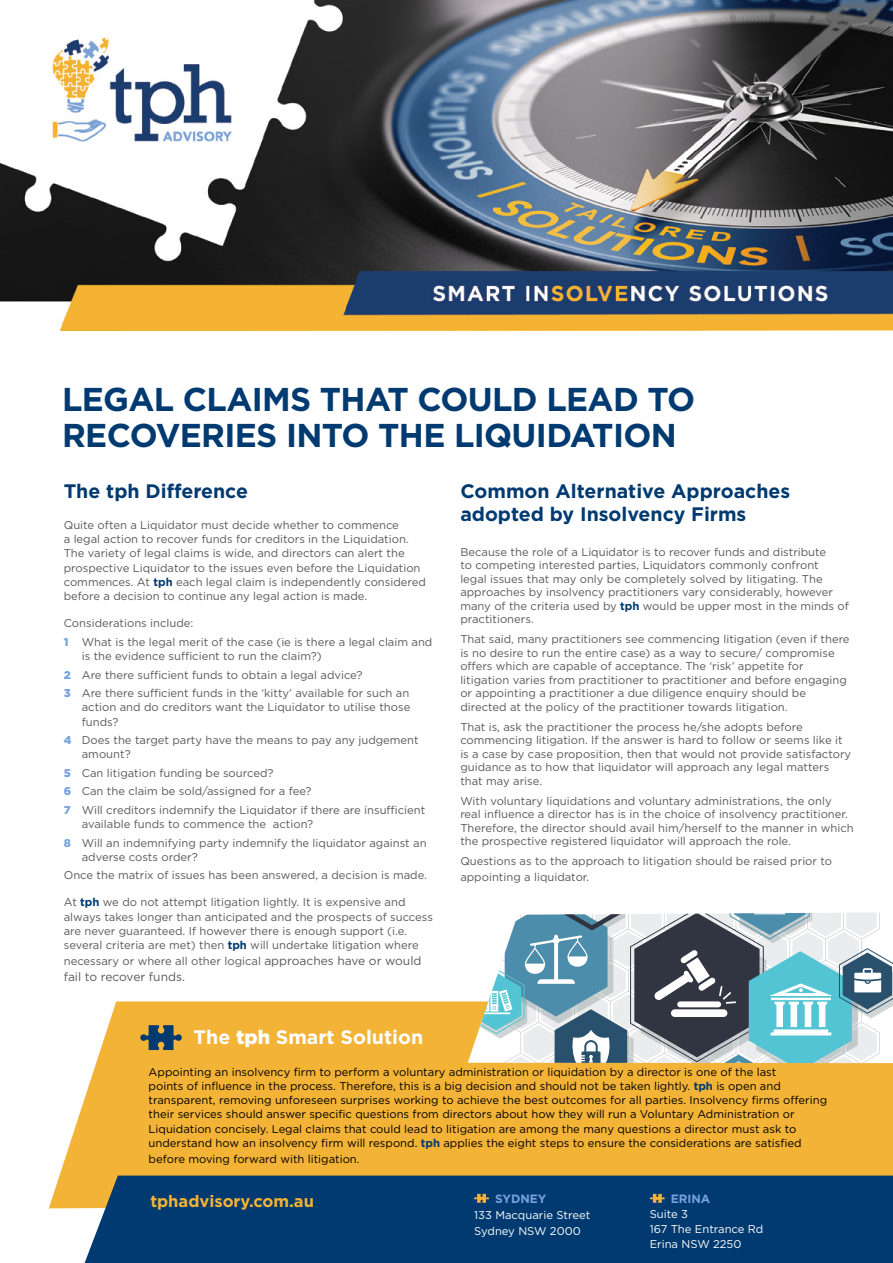
<style>
.page{position:relative;width:893px;height:1263px;background:#fff}
.page>*{position:absolute;margin:0;border:0;box-sizing:border-box;transform-origin:0 0}
.t1{font:700 33px/36px "Gotham";letter-spacing:-.02em;color:#003a70}
.t2{font:700 19.5px/23.4px "Gotham";color:#003a70}
.t3{font:700 19.5px "Gotham";color:#fff}
.t4{font:700 16.5px "Gotham";color:#f3b336}
.t5{font:12px "Gotham";color:#58595b}
.t6{font:700 12px "Gotham";color:#77a2dc}
.t7{font:11.25px/13.5px "Gotham";color:#58595b}
.t8{font:11.25px/14.2px "Gotham";color:#000}
.t9{font:11.25px/15px "Gotham";color:#fff}
.s1{font-weight:700;color:#003a70}
.s2{font-weight:900;color:#77a2dc}
.s3{color:#425980}
.s4{font-size:12px}
.s5{font-weight:900}
</style>
<div class="page">
<div style="left:49px;top:1001px;width:844px;height:207px;background:#f3b336"></div>
<div style="left:85px;top:1175px;width:808px;height:88px;background:#003a70"></div>
<svg style="left:140px;top:1025px;width:42px;height:25px"></svg>
<svg style="left:650px;top:1194px;width:15px;height:9px"></svg>
<svg style="left:474px;top:1194px;width:15px;height:9px"></svg>
<svg style="left:468px;top:1001px;width:12px;height:62px"></svg>
<svg style="left:480px;top:912px;width:413px;height:151px"></svg>
<img style="left:0;top:0;width:893px;height:330px">
<h1 class="t1" style="left:62px;top:381px;width:635px">LEGAL CLAIMS THAT COULD LEAD TO<br>RECOVERIES INTO THE LIQUIDATION</h1>
<h2 class="t2" style="left:64px;top:479px;width:186px">The tph Difference</h2>
<p class="t7" style="left:64px;top:518px;width:364px;line-height:14.2px">Quite often a Liquidator must decide whether to commence<br>a legal action to recover funds for creditors in the Liquidation.<br>The variety of legal claims is wide, and directors can alert the prospective Liquidator to the issues even before the Liquidation commences. At <span class="s1">tph</span> each legal claim is independently considered before a decision to continue any legal action is made.</p>
<p class="t7" style="left:64px;top:614px;width:370px;line-height:18.5px">Considerations include:<br><span class="s2">1</span> What is the legal merit of the case (ie is there a legal claim and</p>
<p class="t7" style="left:64px;top:646px;width:347px;line-height:18.5px;text-indent:18px">is the evidence sufficient to run the claim?)<br><span class="s2">2</span> Are there sufficient funds to obtain a legal advice?<br><span class="s2">3</span> Are there sufficient funds in the ‘kitty’ available for such an</p>
<p class="t7" style="left:82px;top:700px;width:330px;line-height:14.2px">action and do creditors want the Liquidator to utilise those funds?</p>
<p class="t7" style="left:82px;top:733px;width:338px;line-height:14.2px;text-indent:-18px"><span class="s2">4</span> Does the target party have the means to pay any judgement amount?</p>
<p class="t7" style="left:64px;top:763px;width:363px;line-height:18.5px"><span class="s2">5</span> Can litigation funding be sourced?<br><span class="s2">6</span> Can the claim be sold/assigned for a fee?<br><span class="s2">7</span> Will creditors indemnify the Liquidator if there are insufficient</p>
<p class="t7" style="left:64px;top:815px;width:364px;line-height:18.5px;text-indent:18px">available funds to commence the action?<br><span class="s2">8</span> Will an indemnifying party indemnify the liquidator against an</p>
<p class="t7" style="left:64px;top:847px;width:365px;line-height:18.5px;text-indent:18px">adverse costs order?<br>Once the matrix of issues has been answered, a decision is made<span class="s3">.</span></p>
<p class="t7" style="left:64px;top:895px;width:371px;line-height:14.2px">At <span class="s1">tph</span> we do not attempt litigation lightly. It is expensive and always takes longer than anticipated and the prospects of success are never guaranteed. If however there is enough support (i.e. several criteria are met) then <span class="s1">tph</span> will undertake litigation where</p>
<p class="t7" style="left:64px;top:954px;width:359px">necessary or where all other logical <span class="s4">approaches have or would</span></p>
<p class="t5" style="left:64px;top:969px;width:123px">fail to recover funds.</p>
<h2 class="t2" style="left:460px;top:479px;width:331px">Common Alternative Approaches adopted by Insolvency Firms</h2>
<p class="t7" style="left:460px;top:545px;width:390px">Because the role of a Liquidator is to recover funds and distribute<br>to competing interested parties, Liquidators commonly confront<br>legal issues that may only be completely solved by litigating. The approaches by insolvency practitioners vary considerably, however many of the criteria used by <span class="s1">tph</span> would be upper most in the minds of practitioners.</p>
<p class="t7" style="left:460px;top:632px;width:391px">That said, many practitioners see commencing litigation (even if there is no desire to run the entire case) as a way to secure/ compromise offers which are capable of acceptance. The ‘risk’ appetite for litigation varies from practitioner to practitioner and before engaging or appointing a practitioner a due diligence enquiry should be directed at the policy of the practitioner towards litigation.</p>
<p class="t7" style="left:460px;top:720px;width:392px">That is, ask the practitioner the process he/she adopts before commencing litigation. If the answer is hard to follow or seems like it is a case by case proposition, then that would not provide satisfactory guidance as to how that liquidator will approach any legal matters that may arise.</p>
<p class="t7" style="left:460px;top:793px;width:395px">With voluntary liquidations and voluntary administrations, the only real influence a director has is in the choice of insolvency practitioner.<br>Therefore, the director should avail him/herself to the manner in which the prospective registered liquidator will approach the role.</p>
<p class="t7" style="left:460px;top:853px;width:373px;line-height:15.8px">Questions as to the approach to litigation should be raised prior to appointing a liquidator.</p>
<h2 class="t3" style="left:194px;top:1024px;width:231px">The <span class="s5">tph</span> Smart Solution</h2>
<p class="t8" style="left:149px;top:1064px;width:680px">Appointing an insolvency firm to perform a voluntary administration or liquidation by a director is one of the last<br>points of influence in the process. Therefore, this is a big decision and should not be taken lightly. <span class="s1">tph</span> is open and transparent, removing unforeseen surprises working to achieve the best outcomes for all parties. Insolvency firms offering their services should answer specific questions from directors about how they will run a Voluntary Administration or Liquidation concisely. Legal claims that could lead to litigation are among the many questions a director must ask to understand how an insolvency firm will respond. <span class="s1">tph</span> applies the eight steps to ensure the considerations are satisfied</p>
<p class="t8" style="left:149px;top:1152px;width:213px">before moving forward with litigation.</p>
<h3 class="t4" style="left:150px;top:1190px;width:165px">tphadvisory.com.au</h3>
<p class="t6" style="left:495px;top:1191px;width:53px">SYDNEY</p>
<p class="t9" style="left:474px;top:1207px;width:118px;line-height:15.8px">133 Macquarie Street<br>Sydney NSW 2000</p>
<p class="t6" style="left:671px;top:1191px;width:41px">ERINA</p>
<p class="t9" style="left:650px;top:1207px;width:115px">Suite 3<br>167 The Entrance Rd<br>Erina NSW 2250</p>
</div>
